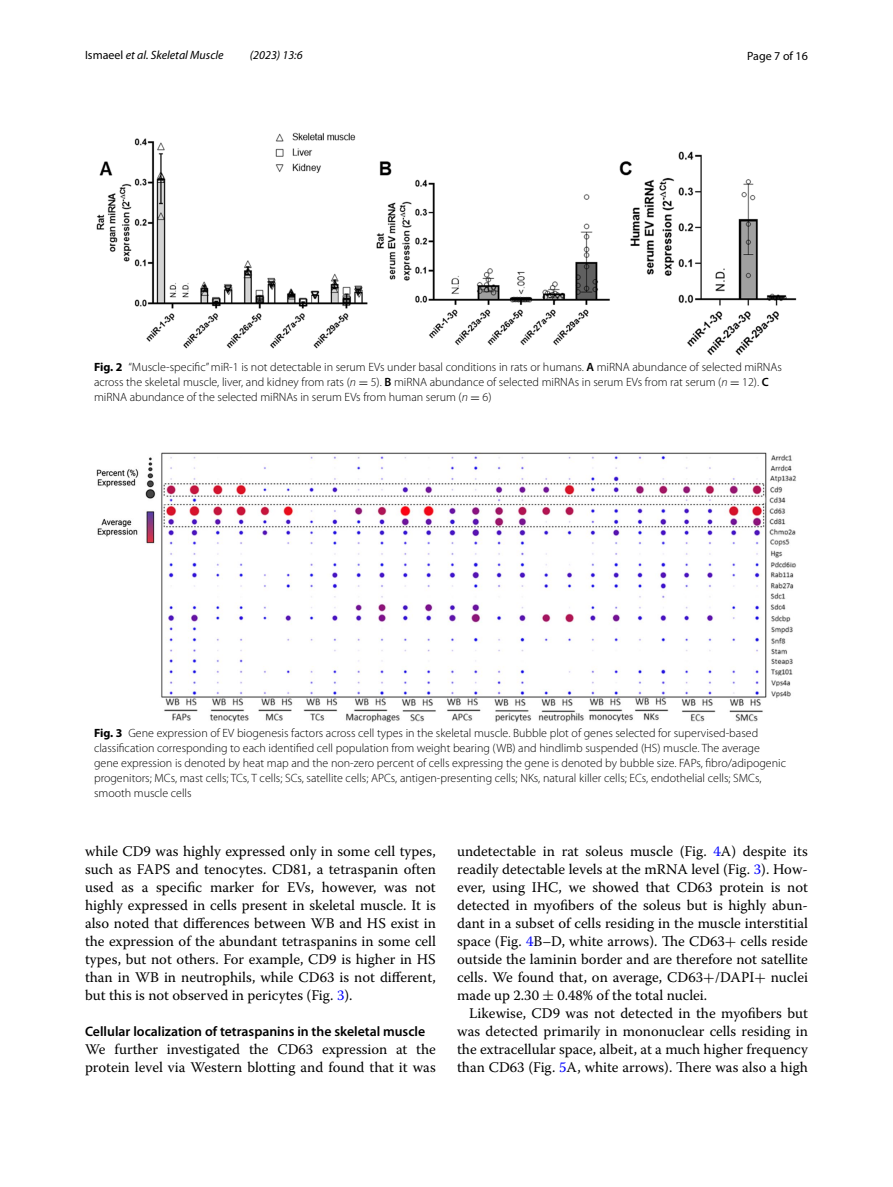
<style>
.page{position:relative;width:893px;height:1187px;background:#fff}
.page>*{position:absolute;margin:0;border:0;box-sizing:border-box;transform-origin:0 0}
.t1{font:14.7px/18px "Warnock Pro";color:#000;text-align:justify}
.t2{font:600 13.8px "Myriad Pro";color:#000}
.t3{font:300 12px/15px "Myriad Pro";color:#000}
.t4{font:italic 12px "Myriad Pro";color:#000}
.t5{font:12px "Myriad Pro";color:#000}
.s1{font-style:normal}
.s2{font-weight:700}
.s3{font-weight:600}
.s4{font-style:italic}
.s5{font-family:"MTSY";font-weight:400}
.s6{color:#00f}
.s7{font-family:"MTSY"}
</style>
<div class="page">
<img style="left:96px;top:133px;width:701px;height:223px">
<img style="left:96px;top:452px;width:700px;height:270px">
<p class="t4" style="left:85px;top:48px;width:140px"><span class="s1">Ismaeel</span> et al. Skeletal Muscle</p>
<p class="t4" style="left:250px;top:48px;width:54px">(2023) 13:6</p>
<p class="t5" style="left:747px;top:48px;width:62px">Page 7 of 16</p>
<p class="t3" style="left:94px;top:359px;width:689px"><span class="s2">Fig. 2</span> “Muscle-specific” miR-1 is not detectable in serum EVs under basal conditions in rats or humans. <span class="s3">A</span> miRNA abundance of selected miRNAs across the skeletal muscle, liver, and kidney from rats (<span class="s4">n</span> <span class="s5">=</span> 5). <span class="s3">B</span> miRNA abundance of selected miRNAs in serum EVs from rat serum (<span class="s4">n</span> <span class="s5">=</span> 12). <span class="s3">C </span>miRNA abundance of the selected miRNAs in serum EVs from human serum (<span class="s4">n</span> <span class="s5">=</span> 6)</p>
<p class="t3" style="left:94px;top:725px;width:693px"><span class="s2">Fig. 3</span> Gene expression of EV biogenesis factors across cell types in the skeletal muscle. Bubble plot of genes selected for supervised-based classification corresponding to each identified cell population from weight bearing (WB) and hindlimb suspended (HS) muscle. The average gene expression is denoted by heat map and the non-zero percent of cells expressing the gene is denoted by bubble size. FAPs, fibro/adipogenic progenitors; MCs, mast cells; TCs, T cells; SCs, satellite cells; APCs, antigen-presenting cells; NKs, natural killer cells; ECs, endothelial cells; SMCs, smooth muscle cells</p>
<p class="t1" style="left:85px;top:841px;width:352px">while CD9 was highly expressed only in some cell types, such as FAPS and tenocytes. CD81, a tetraspanin often used as a specific marker for EVs, however, was not highly expressed in cells present in skeletal muscle. It is also noted that differences between WB and HS exist in the expression of the abundant tetraspanins in some cell types, but not others. For example, CD9 is higher in HS than in WB in neutrophils, while CD63 is not different, but this is not observed in pericytes (Fig. <span class="s6">3</span>).</p>
<p class="t2" style="left:85px;top:1022px;width:342px">Cellular localization of tetraspanins in the skeletal muscle</p>
<p class="t1" style="left:85px;top:1039px;width:352px">We further investigated the CD63 expression at the protein level via Western blotting and found that it was</p>
<p class="t1" style="left:457px;top:841px;width:352px">undetectable in rat soleus muscle (Fig. <span class="s6">4</span>A) despite its readily detectable levels at the mRNA level (Fig. <span class="s6">3</span>). How&shy;ever, using IHC, we showed that CD63 protein is not detected in myofibers of the soleus but is highly abun&shy;dant in a subset of cells residing in the muscle interstitial space (Fig. <span class="s6">4</span>B–D, white arrows). The CD63<span class="s7">+</span> cells reside outside the laminin border and are therefore not satellite cells. We found that, on average, CD63<span class="s7">+</span>/DAPI<span class="s7">+</span> nuclei made up 2.30 <span class="s7">±</span> 0.48% of the total nuclei.</p>
<p class="t1" style="left:457px;top:1003px;width:352px;text-indent:12px">Likewise, CD9 was not detected in the myofibers but was detected primarily in mononuclear cells residing in the extracellular space, albeit, at a much higher frequency than CD63 (Fig. <span class="s6">5</span>A, white arrows). There was also a high</p>
</div>
